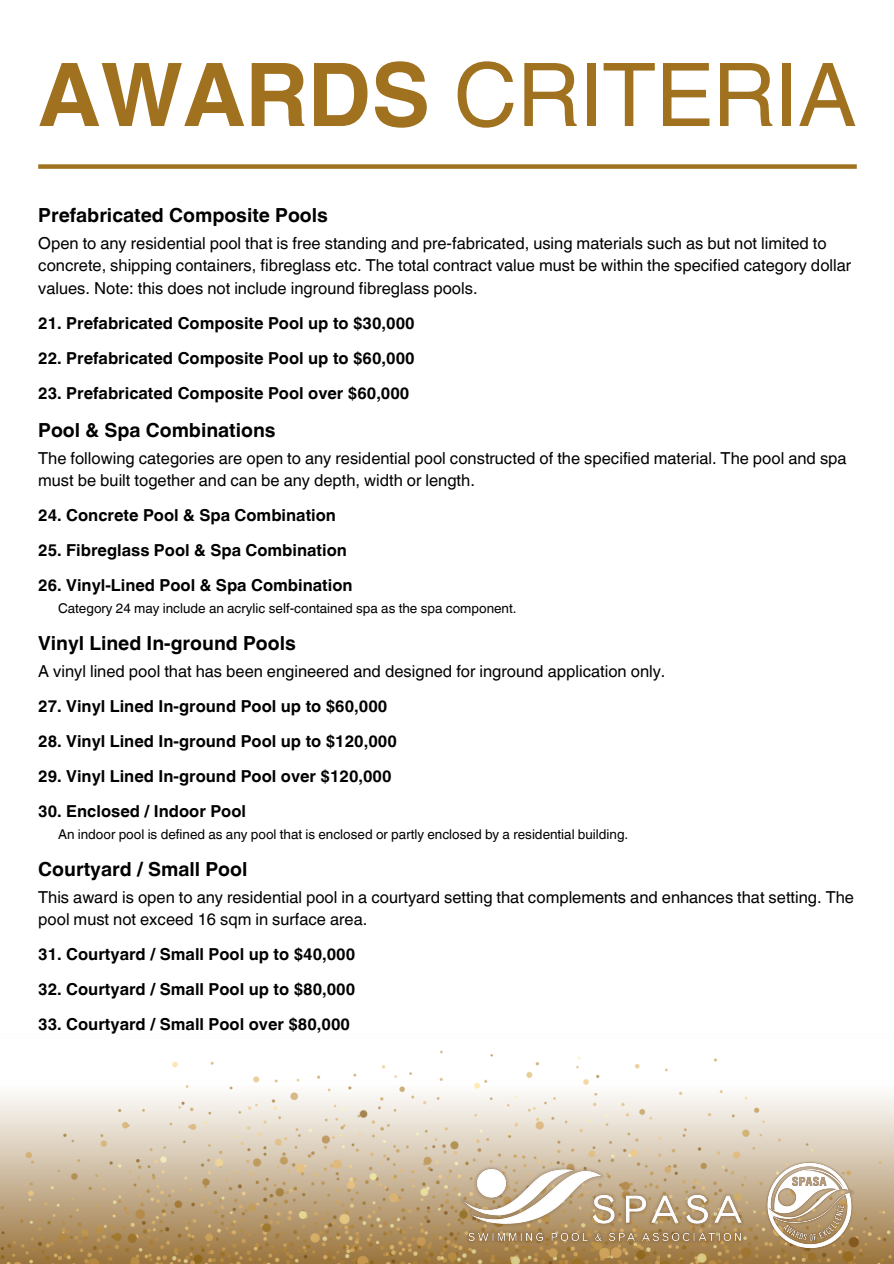
<style>
.page{position:relative;width:894px;height:1264px;background:#fff}
.page>*{position:absolute;margin:0;border:0;box-sizing:border-box;transform-origin:0 0}
.t1{font:87.75px "Helvetica World";color:#a0711f}
.t2{font:700 19.35px "Helvetica World";color:#000}
.t3{font:16.5px/22.5px "Helvetica World";color:#000}
.t4{font:700 16.5px "Helvetica World";color:#000}
.t5{font:13.5px "Helvetica World";color:#000}
.s1{font-weight:700}
</style>
<div class="page">
<img style="left:0;top:1050px;width:893px;height:213px">
<img style="left:434px;top:1163px;width:328px;height:87px">
<img style="left:762px;top:1159px;width:94px;height:92px">
<div style="left:38px;top:164px;width:818px;height:5px;background:#a0711f"></div>
<p class="t1" style="left:38px;top:43px;width:819px"><span class="s1">AWARDS</span> CRITERIA</p>
<h4 class="t2" style="left:38px;top:199px;width:291px">Prefabricated Composite Pools</h4>
<h2 class="t3" style="left:38px;top:232px;width:814px">Open to any residential pool that is free standing and pre-fabricated, using materials such as but not limited to concrete, shipping containers, fibreglass etc. The total contract value must be within the specified category dollar values. Note: this does not include inground fibreglass pools.</h2>
<p class="t4" style="left:38px;top:309px;width:378px">21. Prefabricated Composite Pool up to $30,000</p>
<p class="t4" style="left:38px;top:344px;width:378px">22. Prefabricated Composite Pool up to $60,000</p>
<p class="t4" style="left:38px;top:379px;width:372px">23. Prefabricated Composite Pool over $60,000</p>
<h4 class="t2" style="left:38px;top:414px;width:239px">Pool &amp; Spa Combinations</h4>
<p class="t3" style="left:38px;top:447px;width:809px">The following categories are open to any residential pool constructed of the specified material. The pool and spa must be built together and can be any depth, width or length.</p>
<p class="t4" style="left:38px;top:502px;width:299px">24. Concrete Pool &amp; Spa Combination</p>
<p class="t4" style="left:38px;top:537px;width:310px">25. Fibreglass Pool &amp; Spa Combination</p>
<p class="t4" style="left:38px;top:572px;width:316px">26. Vinyl-Lined Pool &amp; Spa Combination</p>
<p class="t5" style="left:58px;top:600px;width:460px">Category 24 may include an acrylic self-contained spa as the spa component.</p>
<h2 class="t2" style="left:38px;top:627px;width:259px">Vinyl Lined In-ground Pools</h2>
<h4 class="t3" style="left:38px;top:660px;width:628px">A vinyl lined pool that has been engineered and designed for inground application only.</h4>
<p class="t4" style="left:38px;top:692px;width:350px">27. Vinyl Lined In-ground Pool up to $60,000</p>
<p class="t4" style="left:38px;top:727px;width:360px">28. Vinyl Lined In-ground Pool up to $120,000</p>
<p class="t4" style="left:38px;top:762px;width:355px">29. Vinyl Lined In-ground Pool over $120,000</p>
<p class="t4" style="left:38px;top:797px;width:209px">30. Enclosed / Indoor Pool</p>
<h2 class="t5" style="left:58px;top:825px;width:571px">An indoor pool is defined as any pool that is enclosed or partly enclosed by a residential building.</h2>
<h4 class="t2" style="left:38px;top:853px;width:211px">Courtyard / Small Pool</h4>
<p class="t3" style="left:38px;top:885px;width:817px">This award is open to any residential pool in a courtyard setting that complements and enhances that setting. The pool must not exceed 16 sqm in surface area.</p>
<p class="t4" style="left:38px;top:940px;width:318px">31. Courtyard / Small Pool up to $40,000</p>
<p class="t4" style="left:38px;top:975px;width:318px">32. Courtyard / Small Pool up to $80,000</p>
<p class="t4" style="left:38px;top:1010px;width:313px">33. Courtyard / Small Pool over $80,000</p>
</div>
